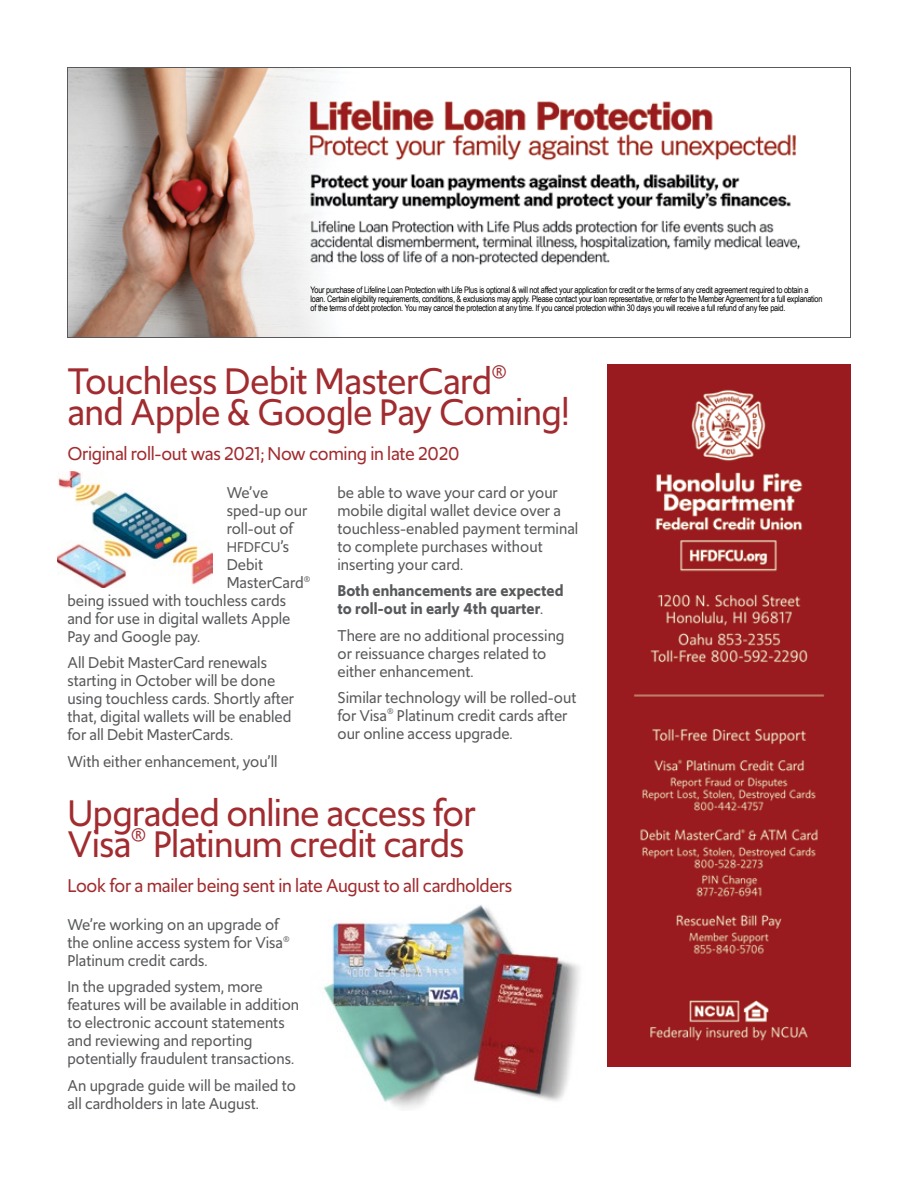
<style>
.page{position:relative;width:918px;height:1188px;background:#fff}
.page>*{position:absolute;margin:0;border:0;box-sizing:border-box;transform-origin:0 0}
.t1{font:39px/31.5px "Upgrade";letter-spacing:-.02em;color:#a12b2f}
.t2{font:19.5px "Upgrade";letter-spacing:-.015em;color:#a12b2f}
.t3{font:16.5px/18px "Upgrade";color:#58595b}
.t4{font:600 16.5px/18px "Upgrade";color:#58595b}
.t5{font:15px "Upgrade";color:#58595b}
.t6{font:9px/9px "Arial Narrow";letter-spacing:-.025em;color:#000}
.s1{font-size:16.5px}
.s2{font-weight:400}
</style>
<div class="page">
<img style="left:608px;top:364px;width:242px;height:702px">
<img style="left:57px;top:472px;width:156px;height:116px">
<img style="left:323px;top:905px;width:257px;height:204px">
<img style="left:69px;top:69px;width:732px;height:267px">
<p class="t6" style="left:310px;top:284px;width:514px">Your purchase of Lifeline Loan Protection with Life Plus is optional &amp; will not affect your application for credit or the terms of any credit agreement required to obtain a loan. Certain eligibility requirements, conditions, &amp; exclusions may apply. Please contact your loan representative, or refer to the Member Agreement for a full explanation of the terms of debt protection. You may cancel the protection at any time. If you cancel protection within 30 days you will receive a full refund of any fee paid.</p>
<h1 class="t1" style="left:67px;top:365px;width:504px">Touchless Debit MasterCard<sup>® </sup>and Apple &amp; Google Pay Coming!</h1>
<p class="t2" style="left:68px;top:441px;width:394px">Original roll-out was 2021; Now coming in late 2020</p>
<p class="t3" style="left:227px;top:484px;width:82px">We’ve sped-up our roll-out of</p>
<p class="t5" style="left:227px;top:537px;width:64px">HFDFCU<span class="s1">’s</span></p>
<p class="t3" style="left:227px;top:556px;width:38px">Debit</p>
<p class="t3" style="left:227px;top:574px;width:85px">MasterCard<sup>®</sup></p>
<p class="t3" style="left:68px;top:592px;width:220px">being issued with touchless cards</p>
<p class="t3" style="left:68px;top:610px;width:225px">and for use in digital wallets Apple</p>
<p class="t3" style="left:68px;top:628px;width:134px">Pay and Google pay.</p>
<p class="t3" style="left:68px;top:654px;width:228px">All Debit MasterCard renewals starting in October will be done using touchless cards. Shortly after that, digital wallets will be enabled for all Debit MasterCards.</p>
<p class="t3" style="left:68px;top:752px;width:212px">With either enhancement, you’ll</p>
<p class="t3" style="left:338px;top:484px;width:242px">be able to wave your card or your mobile digital wallet device over a touchless-enabled payment terminal to complete purchases without inserting your card.</p>
<p class="t4" style="left:338px;top:582px;width:227px">Both enhancements are expected to roll-out in early 4th quarter<span class="s2">.</span></p>
<p class="t3" style="left:338px;top:626px;width:229px">There are no additional processing or reissuance charges related to either enhancement.</p>
<p class="t3" style="left:337px;top:688px;width:240px">Similar technology will be rolled-out for Visa<sup>®</sup> Platinum credit cards after our online access upgrade.</p>
<h1 class="t1" style="left:68px;top:797px;width:410px">Upgraded online access for<br>Visa<sup>®</sup> Platinum credit cards</h1>
<p class="t2" style="left:68px;top:873px;width:446px">Look for a mailer being sent in late August to all cardholders</p>
<p class="t3" style="left:67px;top:916px;width:224px">We’re working on an upgrade of the online access system for Visa<sup>®<br></sup>Platinum credit cards.</p>
<p class="t3" style="left:67px;top:978px;width:233px">In the upgraded system, more features will be available in addition to electronic account statements and reviewing and reporting potentially fraudulent transactions.</p>
<p class="t3" style="left:67px;top:1076px;width:230px">An upgrade guide will be mailed to all cardholders in late August.</p>
</div>
